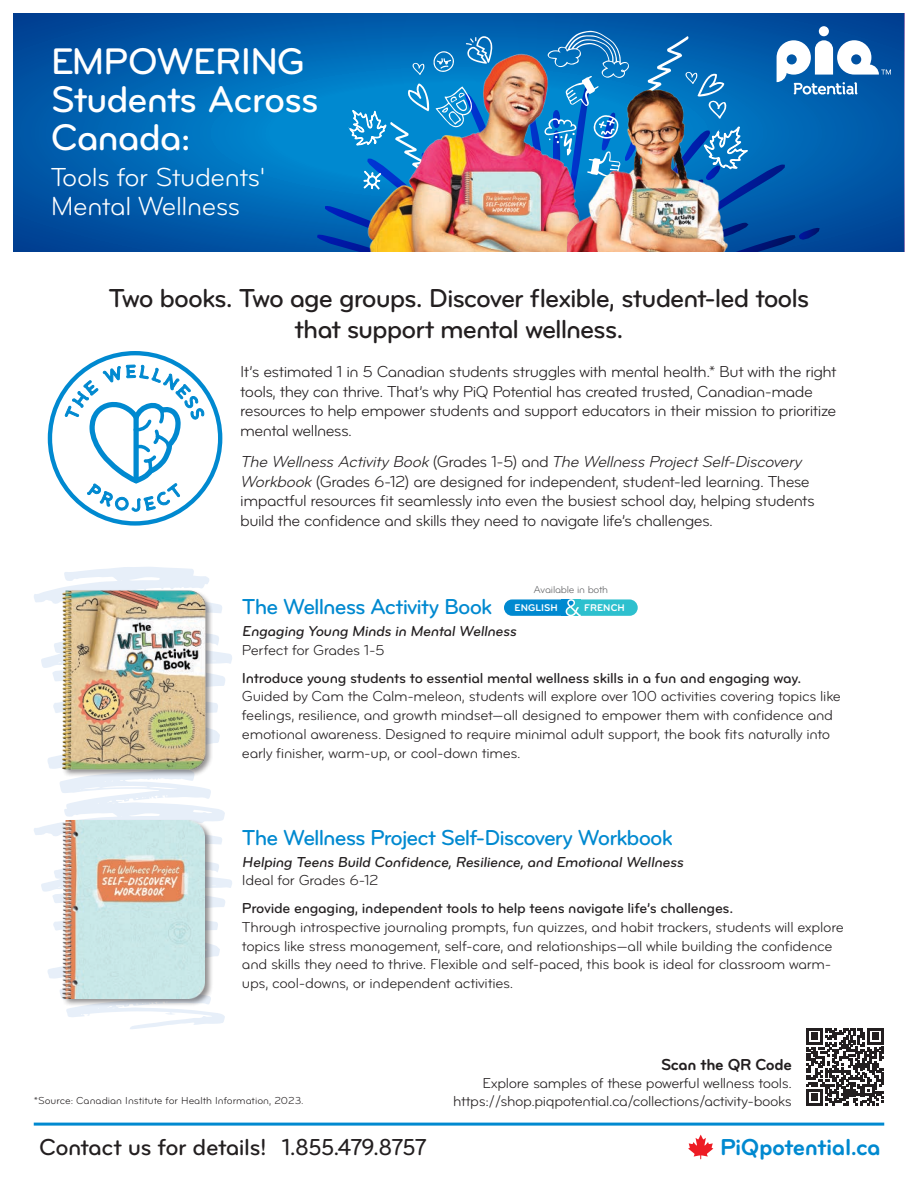
<style>
.page{position:relative;width:918px;height:1188px;background:#fff}
.page>*{position:absolute;margin:0;border:0;box-sizing:border-box;transform-origin:0 0}
.t1{font:38.4px/38px "Bryant Medium Alternate";letter-spacing:-.03em;color:#fff}
.t2{font:27px/31.5px "Bryant Medium Alternate";letter-spacing:-.04em;color:#231f20;text-align:center}
.t3{font:27px/28.5px "Bryant Regular Alternate";letter-spacing:-.015em;color:#fff}
.t4{font:24px "Bryant Medium Alternate";letter-spacing:-.025em;color:#231f20}
.t5{font:24px "Bryant Bold Alternate";letter-spacing:-.02em;color:#0089d0}
.t6{font:22.5px "Bryant Medium Alternate";letter-spacing:-.04em;color:#0089d0}
.t7{font:16.5px/19.5px "Bryant Regular Alternate";letter-spacing:-.035em;color:#231f20}
.t8{font:16.5px "Bryant Bold Alternate";letter-spacing:-.025em;color:#231f20}
.t9{font:15px/18.8px "Bryant Regular Alternate";letter-spacing:-.02em;color:#231f20}
.t10{font:15px/18.8px "Bryant Medium Alternate";color:#231f20}
.t11{font:10.5px "Bryant Regular Alternate";color:#231f20}
.t12{font:10.5px "Bryant Regular Alternate";letter-spacing:-.025em;color:#636466}
.t13{font:10.2px "Bryant Bold Alternate";letter-spacing:.005em;color:#fff}
.s1{font-style:italic}
.s2{font-family:"Bryant Regular Alternate"}
.s3{font-family:"Bryant Medium Alternate"}
.s4{font-family:"Bryant Condensed";font-weight:500}
</style>
<div class="page">
<svg style="left:34px;top:828px;width:198px;height:201px"></svg>
<svg style="left:34px;top:567px;width:198px;height:261px"></svg>
<hr style="left:34px;top:1123px;width:850px;height:3px;background:#0089d0">
<svg style="left:64px;top:351px;width:141px;height:175px"></svg>
<svg style="left:806px;top:1028px;width:78px;height:77px"></svg>
<svg style="left:14px;top:14px;width:890px;height:238px;background:#005ead"></svg>
<img style="left:314px;top:26px;width:577px;height:226px">
<div style="left:504px;top:599px;width:67px;height:17px;background:#0089d0;border-radius:8px"></div>
<div style="left:571px;top:599px;width:67px;height:17px;background:#2dc0ce;border-radius:8px"></div>
<svg style="left:566px;top:599px;width:15px;height:17px"></svg>
<svg style="left:688px;top:1135px;width:25px;height:24px"></svg>
<div style="left:61px;top:589px;width:152px;height:188px;background:#231f20;opacity:.5"></div>
<img style="left:62px;top:587px;width:147px;height:187px">
<div style="left:61px;top:819px;width:152px;height:188px;background:#231f20;opacity:.5"></div>
<img style="left:62px;top:820px;width:143px;height:178px">
<p class="t1" style="left:51px;top:42px;width:269px">EMPOWERING<br>Students Across<br>Canada:</p>
<p class="t3" style="left:51px;top:163px;width:216px">Tools for Students'<br>Mental Wellness</p>
<p class="t2" style="left:109px;top:282px;width:702px">Two books. Two age groups. Discover flexible, student-led tools that support mental wellness.</p>
<p class="t7" style="left:240px;top:362px;width:598px">It’s estimated 1 in 5 Canadian students struggles with mental health.* But with the right tools, they can thrive. That’s why PiQ Potential has created trusted, Canadian-made resources to help empower students and support educators in their mission to prioritize mental wellness.</p>
<p class="t7" style="left:240px;top:452px;width:576px"><span class="s1">TheWellnessActivityBook</span>( G r a d e s 1 - 5 ) a n d <span class="s1">TheWellnessProjectSelf-Discovery Workbook</span>(Grades 6-12) are designed for independent, student-led learning. These impactful resources fit seamlessly into even the busiest school day, helping students build the confidence and skills they need to navigate life’s challenges.</p>
<p class="t12" style="left:534px;top:584px;width:76px">Available in both</p>
<p class="t13" style="left:515px;top:601px;width:45px">ENGLISH</p>
<p class="t13" style="left:584px;top:601px;width:42px">FRENCH</p>
<p class="t6" style="left:242px;top:593px;width:252px">The Wellness Activity Book</p>
<p class="t10" style="left:242px;top:622px;width:278px">Engaging Young Minds in Mental Wellness<br><span class="s2">Perfect for Grades 1-5</span></p>
<p class="t9" style="left:242px;top:668px;width:601px"><span class="s3">Introduce young students to essential mental wellness skills in a fun and engaging way.<br></span>Guided by Cam the Calm-meleon, students will explore over 100 activities covering topics like feelings, resilience, and growth mindset—all designed to empower them with confidence and emotional awareness. Designed to require minimal adult support, the book fits naturally into early finisher, warm-up, or cool-down times.</p>
<p class="t6" style="left:242px;top:824px;width:432px">The Wellness Project Self-Discovery Workbook</p>
<p class="t10" style="left:242px;top:852px;width:445px">Helping Teens Build Confidence, Resilience, and Emotional Wellness<br><span class="s2">Ideal for Grades 6-12</span></p>
<p class="t9" style="left:242px;top:899px;width:603px"><span class="s3">Provide engaging, independent tools to help teens navigate life’s challenges.<br></span>Through introspective journaling prompts, fun quizzes, and habit trackers, students will explore topics like stress management, self-care, and relationships—all while building the confidence and skills they need to thrive. Flexible and self-paced, this book is ideal for classroom warm&shy;ups, cool-downs, or independent activities.</p>
<p class="t8" style="left:661px;top:1054px;width:132px">Scan the QR Code</p>
<p class="t9" style="left:482px;top:1073px;width:311px">Explore samples of these powerful wellness tools.</p>
<p class="t11" style="left:34px;top:1094px;width:271px">*Source: Canadian Institute for Health Information, 2023.</p>
<p class="t9" style="left:453px;top:1091px;width:340px">https://shop.piqpotential.ca/collections/activity-books</p>
<p class="t4" style="left:39px;top:1133px;width:389px">Contact us for details! <span class="s4">1.855.479.8757</span></p>
<p class="t5" style="left:720px;top:1133px;width:162px">PiQpotential.ca</p>
</div>
